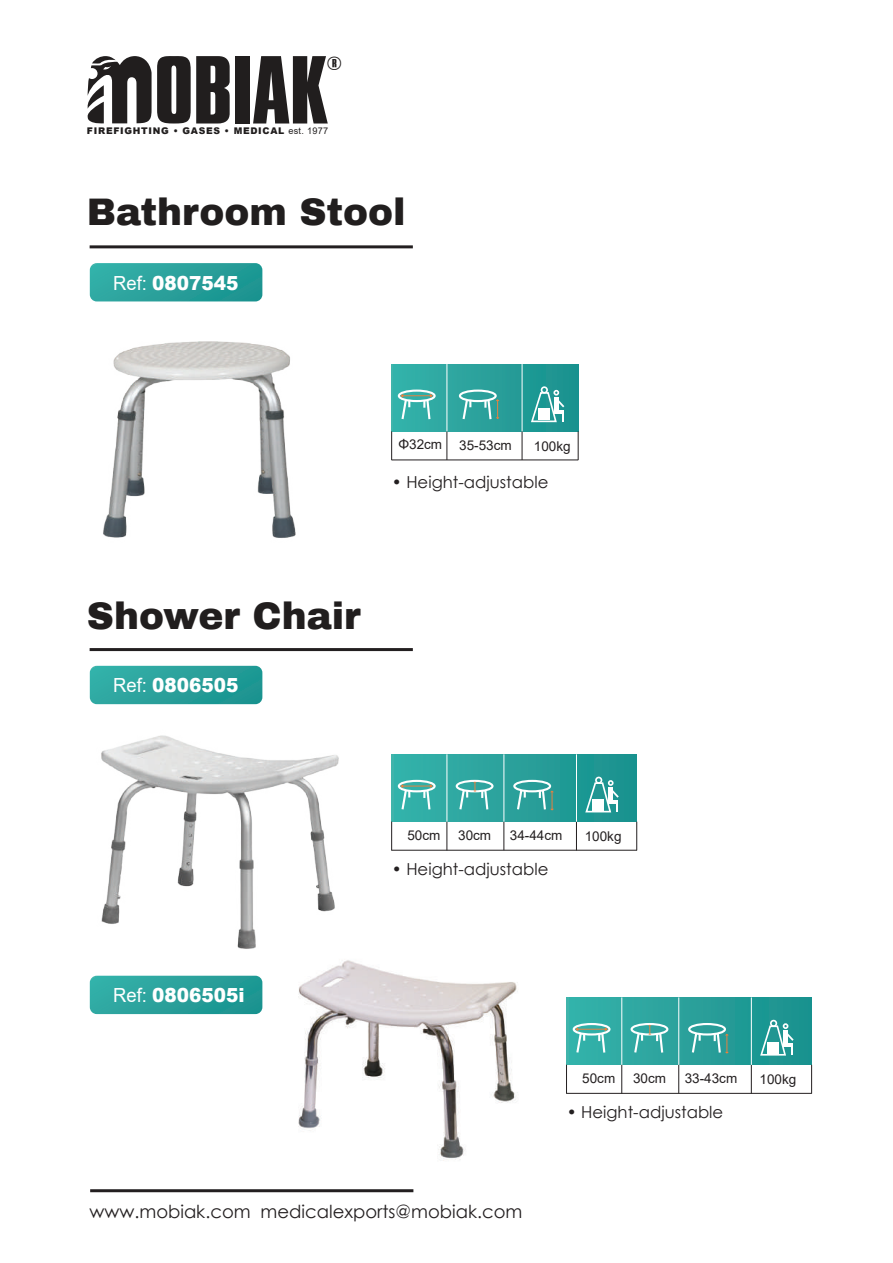
<style>
.page{position:relative;width:893px;height:1263px;background:#fff}
.page>*{position:absolute;margin:0;border:0;box-sizing:border-box;transform-origin:0 0}
.t1{font:900 37.5px "Archivo";color:#211e1e}
.t2{font:900 19.35px "Arial";color:#fff;scale:.95 1}
.t3{font:19.05px "British Inserat MN";color:#211e1e}
.t4{font:18px "Century Gothic";color:#231f20}
.t5{font:16.5px "Century Gothic";color:#231f20}
.t6{font:13.5px "Arial";color:#231f20}
.t7{font:900 9.15px "Arial";letter-spacing:.08em;color:#211e1e}
.s1{font-weight:400}
</style>
<div class="page">
<hr style="left:90px;top:245px;width:323px;height:3px;background:#231f20">
<hr style="left:90px;top:1189px;width:323px;height:3px;background:#231f20">
<svg style="left:88px;top:56px;width:142px;height:68px"></svg>
<div style="left:235px;top:56px;width:15px;height:68px;background:#211e1e"></div>
<svg style="left:253px;top:56px;width:75px;height:68px"></svg>
<svg style="left:90px;top:263px;width:172px;height:38px;background:#2aa19c"></svg>
<hr style="left:90px;top:648px;width:323px;height:3px;background:#231f20">
<svg style="left:90px;top:666px;width:172px;height:38px;background:#29a19c"></svg>
<svg style="left:90px;top:976px;width:172px;height:38px;background:#29a19c"></svg>
<img style="left:103px;top:341px;width:193px;height:197px">
<div style="left:391px;top:364px;width:187px;height:67px;background:linear-gradient(to right,#38b3ab,#1c918e)"></div>
<svg style="left:391px;top:431px;width:1px;height:29px"></svg>
<hr style="left:392px;top:460px;width:186px;height:1px;background:#231f20">
<svg style="left:447px;top:431px;width:1px;height:29px"></svg>
<svg style="left:522px;top:431px;width:1px;height:29px"></svg>
<svg style="left:578px;top:431px;width:1px;height:29px"></svg>
<hr style="left:447px;top:364px;width:1px;height:67px;background:#fff">
<hr style="left:522px;top:364px;width:1px;height:67px;background:#fff">
<div style="left:541px;top:386px;width:7px;height:7px;border:2px solid #fff;border-radius:50%"></div>
<svg style="left:530px;top:390px;width:34px;height:33px"></svg>
<div style="left:538px;top:409px;width:11px;height:11px;background:#fff"></div>
<div style="left:398px;top:390px;width:38px;height:12px;border:2px solid #fff;border-radius:50%"></div>
<svg style="left:400px;top:394px;width:33px;height:27px"></svg>
<svg style="left:461px;top:397px;width:10px;height:24px"></svg>
<svg style="left:484px;top:398px;width:15px;height:23px"></svg>
<div style="left:459px;top:390px;width:38px;height:12px;border:2px solid #fff;border-radius:50%"></div>
<img style="left:101px;top:735px;width:238px;height:214px">
<div style="left:391px;top:754px;width:246px;height:68px;background:linear-gradient(to right,#39b3ab,#1b918e)"></div>
<svg style="left:391px;top:822px;width:1px;height:28px"></svg>
<svg style="left:447px;top:822px;width:1px;height:28px"></svg>
<svg style="left:504px;top:822px;width:1px;height:28px"></svg>
<svg style="left:576px;top:822px;width:1px;height:28px"></svg>
<hr style="left:391px;top:850px;width:246px;height:1px;background:#231f20">
<hr style="left:447px;top:754px;width:1px;height:68px;background:#fff">
<hr style="left:504px;top:754px;width:1px;height:68px;background:#fff">
<hr style="left:576px;top:754px;width:1px;height:68px;background:#fff">
<div style="left:595px;top:777px;width:7px;height:7px;border:2px solid #fff;border-radius:50%"></div>
<svg style="left:584px;top:780px;width:35px;height:33px"></svg>
<div style="left:592px;top:799px;width:12px;height:11px;background:#fff"></div>
<div style="left:398px;top:780px;width:38px;height:12px;border:2px solid #fff;border-radius:50%"></div>
<svg style="left:400px;top:784px;width:33px;height:28px"></svg>
<div style="left:456px;top:780px;width:37px;height:12px;border:2px solid #fff;border-radius:50%"></div>
<svg style="left:458px;top:782px;width:32px;height:30px"></svg>
<svg style="left:515px;top:788px;width:11px;height:24px"></svg>
<svg style="left:539px;top:788px;width:15px;height:24px"></svg>
<div style="left:513px;top:780px;width:38px;height:12px;border:2px solid #fff;border-radius:50%"></div>
<svg style="left:636px;top:822px;width:1px;height:28px"></svg>
<svg style="left:566px;top:998px;width:246px;height:67px;background:#29a19c"></svg>
<svg style="left:566px;top:1065px;width:1px;height:28px"></svg>
<svg style="left:621px;top:1065px;width:1px;height:28px"></svg>
<svg style="left:678px;top:1065px;width:1px;height:28px"></svg>
<svg style="left:751px;top:1065px;width:1px;height:28px"></svg>
<hr style="left:566px;top:1093px;width:246px;height:1px;background:#231f20">
<hr style="left:621px;top:997px;width:1px;height:68px;background:#fff">
<hr style="left:678px;top:997px;width:1px;height:68px;background:#fff">
<hr style="left:751px;top:997px;width:1px;height:68px;background:#fff">
<div style="left:770px;top:1020px;width:7px;height:7px;border:2px solid #fff;border-radius:50%"></div>
<svg style="left:759px;top:1023px;width:35px;height:33px"></svg>
<div style="left:767px;top:1042px;width:12px;height:11px;background:#fff"></div>
<div style="left:573px;top:1023px;width:37px;height:12px;border:2px solid #fff;border-radius:50%"></div>
<svg style="left:575px;top:1027px;width:33px;height:28px"></svg>
<div style="left:631px;top:1023px;width:37px;height:12px;border:2px solid #fff;border-radius:50%"></div>
<svg style="left:633px;top:1025px;width:31px;height:30px"></svg>
<svg style="left:690px;top:1031px;width:11px;height:24px"></svg>
<svg style="left:714px;top:1031px;width:15px;height:24px"></svg>
<div style="left:688px;top:1023px;width:38px;height:12px;border:2px solid #fff;border-radius:50%"></div>
<svg style="left:811px;top:1065px;width:1px;height:28px"></svg>
<img style="left:298px;top:960px;width:220px;height:201px">
<h3 class="t3" style="left:327px;top:53px;width:17px">®</h3>
<p class="t7" style="left:87px;top:125px;width:243px">FIREFIGHTING • GASES • MEDICAL <span class="s1">est. 1977</span></p>
<h1 class="t1" style="left:87px;top:189px;width:320px">Bathroom Stool</h1>
<h2 class="t2" style="left:113px;top:269px;width:133px"><span class="s1">Ref:</span> 0807545</h2>
<p class="t6" style="left:398px;top:435px;width:45px">Φ32cm</p>
<p class="t6" style="left:459px;top:436px;width:54px">35-53cm</p>
<p class="t6" style="left:534px;top:437px;width:38px">100kg</p>
<p class="t5" style="left:392px;top:471px;width:158px">• Height-adjustable</p>
<h1 class="t1" style="left:87px;top:593px;width:275px">Shower Chair</h1>
<h2 class="t2" style="left:113px;top:671px;width:133px"><span class="s1">Ref:</span> 0806505</h2>
<h2 class="t2" style="left:113px;top:981px;width:140px"><span class="s1">Ref:</span> 0806505i</h2>
<p class="t6" style="left:407px;top:826px;width:35px">50cm</p>
<p class="t6" style="left:458px;top:826px;width:35px">30cm</p>
<p class="t6" style="left:510px;top:826px;width:54px">34-44cm</p>
<p class="t6" style="left:585px;top:827px;width:38px">100kg</p>
<p class="t5" style="left:392px;top:857px;width:158px">• Height-adjustable</p>
<p class="t6" style="left:582px;top:1069px;width:35px">50cm</p>
<p class="t6" style="left:633px;top:1069px;width:35px">30cm</p>
<p class="t6" style="left:685px;top:1069px;width:54px">33-43cm</p>
<p class="t6" style="left:760px;top:1070px;width:38px">100kg</p>
<p class="t5" style="left:567px;top:1100px;width:158px">• Height-adjustable</p>
<h3 class="t4" style="left:90px;top:1199px;width:434px">www.mobiak.com medicalexports@mobiak.com</h3>
</div>
